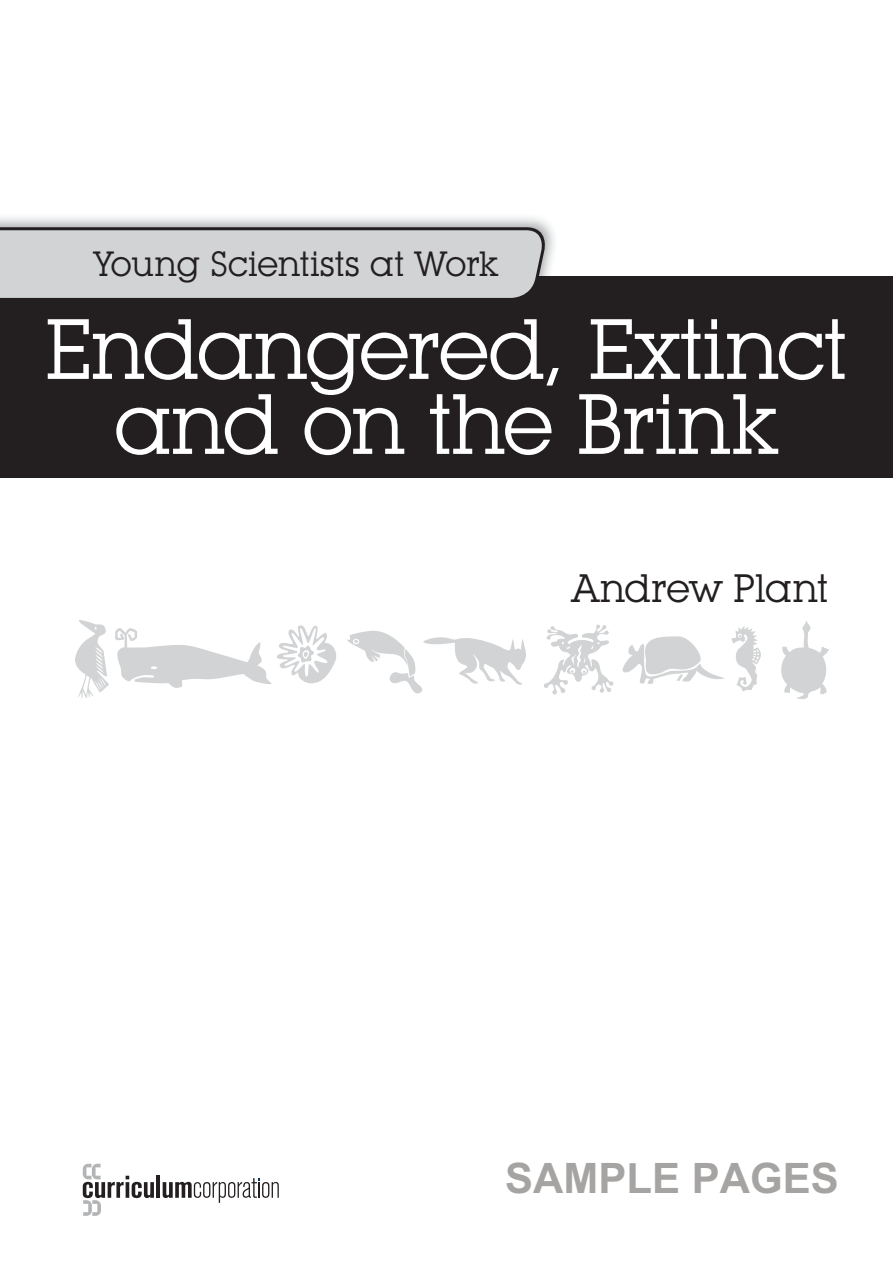
<style>
.page{position:relative;width:893px;height:1263px;background:#fff}
.page>*{position:absolute;margin:0;border:0;box-sizing:border-box;transform-origin:0 0}
.t1{font:84px/75px "Lubalin Graph IT Cby BT";letter-spacing:-.04em;color:#fff;text-align:center}
.t2{font:700 42px "Arial";color:#a6a4a3}
.t3{font:39px "Lubalin Graph IT Cby BT";letter-spacing:-.03em;color:#231f20}
.t4{font:34.5px "Lubalin Graph IT Cby BT";letter-spacing:-.025em;color:#231f20}
</style>
<div class="page">
<div style="left:0;top:277px;width:893px;height:201px;background:#231f20"></div>
<img style="left:0;top:218px;width:557px;height:59px">
<svg style="left:0;top:226px;width:551px;height:72px;background:#c6c8c9"></svg>
<svg style="left:83px;top:1164px;width:71px;height:52px"></svg>
<hr style="left:156px;top:1176px;width:4px;height:22px;background:#231f20">
<svg style="left:163px;top:1178px;width:116px;height:25px"></svg>
<svg style="left:75px;top:620px;width:754px;height:79px"></svg>
<svg style="left:544px;top:625px;width:69px;height:70px"></svg>
<svg style="left:347px;top:631px;width:75px;height:62px"></svg>
<p class="t4" style="left:94px;top:251px;width:406px">Young Scientists at Work</p>
<p class="t1" style="left:44px;top:319px;width:806px">Endangered, Extinct and on the Brink</p>
<p class="t3" style="left:572px;top:574px;width:258px">Andrew Plant</p>
<p class="t2" style="left:505px;top:1154px;width:335px">SAMPLE PAGES</p>
</div>
